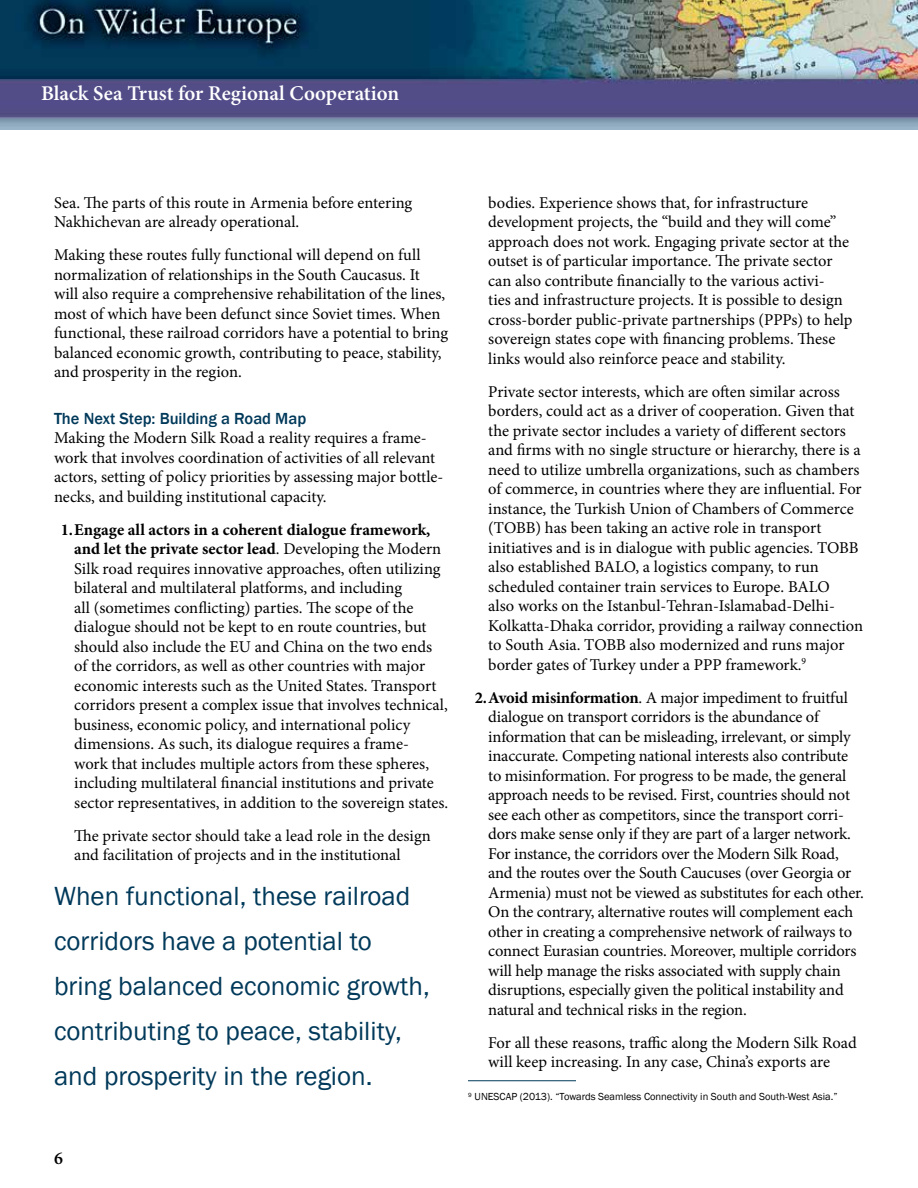
<style>
.page{position:relative;width:918px;height:1188px;background:#fff}
.page>*{position:absolute;margin:0;border:0;box-sizing:border-box;transform-origin:0 0}
.t1{font:27px/45px "Franklin Gothic";color:#00395a}
.t2{font:600 21px "Minion Pro";color:#fff}
.t3{font:600 18px "Minion Pro";color:#000}
.t4{font:16.5px/19.5px "Minion Pro";letter-spacing:-.005em;color:#000}
.t5{font:500 16.5px "Franklin Gothic";color:#00395a}
.t6{font:10.5px "Franklin Gothic";color:#000}
.s1{font-weight:700}
</style>
<div class="page">
<img style="left:0;top:0;width:918px;height:129px">
<hr style="left:468px;top:1080px;width:108px;height:1px;background:#00395a">
<p class="t2" style="left:41px;top:79px;width:360px">Black Sea Trust for Regional Cooperation</p>
<p class="t4" style="left:54px;top:193px;width:360px">Sea. The parts of this route in Armenia before entering<br>Nakhichevan are already operational.</p>
<p class="t4" style="left:54px;top:245px;width:396px">Making these routes fully functional will depend on full normalization of relationships in the South Caucasus. It will also require a comprehensive rehabilitation of the lines, most of which have been defunct since Soviet times. When functional, these railroad corridors have a potential to bring balanced economic growth, contributing to peace, stability, and prosperity in the region.</p>
<p class="t5" style="left:54px;top:408px;width:254px">The Next Step: Building a Road Map</p>
<p class="t4" style="left:54px;top:428px;width:391px">Making the Modern Silk Road a reality requires a frame&shy;work that involves coordination of activities of all relevant actors, setting of policy priorities by assessing major bottle&shy;necks, and building institutional capacity.</p>
<p class="t4" style="left:74px;top:520px;width:376px;text-indent:-13px"><span class="s1">1.Engage all actors in a coherent dialogue framework, and let the private sector lead</span>. Developing the Modern Silk road requires innovative approaches, often utilizing bilateral and multilateral platforms, and including<br>all (sometimes conflicting) parties. The scope of the dialogue should not be kept to en route countries, but should also include the EU and China on the two ends of the corridors, as well as other countries with major economic interests such as the United States. Transport corridors present a complex issue that involves technical, business, economic policy, and international policy dimensions. As such, its dialogue requires a frame-<br>work that includes multiple actors from these spheres, including multilateral financial institutions and private sector representatives, in addition to the sovereign states.</p>
<p class="t4" style="left:74px;top:826px;width:358px">The private sector should take a lead role in the design and facilitation of projects and in the institutional</p>
<h1 class="t1" style="left:54px;top:874px;width:377px">When functional, these railroad corridors have a potential to bring balanced economic growth, contributing to peace, stability, and prosperity in the region.</h1>
<p class="t3" style="left:54px;top:1145px;width:10px">6</p>
<p class="t4" style="left:488px;top:193px;width:366px">bodies. Experience shows that, for infrastructure development projects, the “build and they will come” approach does not work. Engaging private sector at the outset is of particular importance. The private sector can also contribute financially to the various activi-<br>ties and infrastructure projects. It is possible to design cross-border public-private partnerships (PPPs) to help sovereign states cope with financing problems. These links would also reinforce peace and stability.</p>
<p class="t4" style="left:488px;top:382px;width:376px">Private sector interests, which are often similar across borders, could act as a driver of cooperation. Given that the private sector includes a variety of different sectors and firms with no single structure or hierarchy, there is a need to utilize umbrella organizations, such as chambers of commerce, in countries where they are influential. For instance, the Turkish Union of Chambers of Commerce (TOBB) has been taking an active role in transport initiatives and is in dialogue with public agencies. TOBB also established BALO, a logistics company, to run scheduled container train services to Europe. BALO<br>also works on the Istanbul-Tehran-Islamabad-Delhi-Kolkatta-Dhaka corridor, providing a railway connection to South Asia. TOBB also modernized and runs major border gates of Turkey under a PPP framework.<sup>9</sup></p>
<p class="t4" style="left:488px;top:688px;width:377px;text-indent:-13px"><span class="s1">2.Avoid misinformation</span>. A major impediment to fruitful dialogue on transport corridors is the abundance of information that can be misleading, irrelevant, or simply inaccurate. Competing national interests also contribute to misinformation. For progress to be made, the general approach needs to be revised. First, countries should not see each other as competitors, since the transport corri&shy;dors make sense only if they are part of a larger network.<br>For instance, the corridors over the Modern Silk Road, and the routes over the South Caucuses (over Georgia or Armenia) must not be viewed as substitutes for each other.<br>On the contrary, alternative routes will complement each other in creating a comprehensive network of railways to connect Eurasian countries. Moreover, multiple corridors will help manage the risks associated with supply chain disruptions, especially given the political instability and natural and technical risks in the region.</p>
<p class="t4" style="left:488px;top:1033px;width:370px">For all these reasons, traffic along the Modern Silk Road will keep increasing. In any case, China’s exports are</p>
<p class="t6" style="left:468px;top:1090px;width:371px"><sup>9</sup> UNESCAP (2013). “Towards Seamless Connectivity in South and South-West Asia.”</p>
</div>
